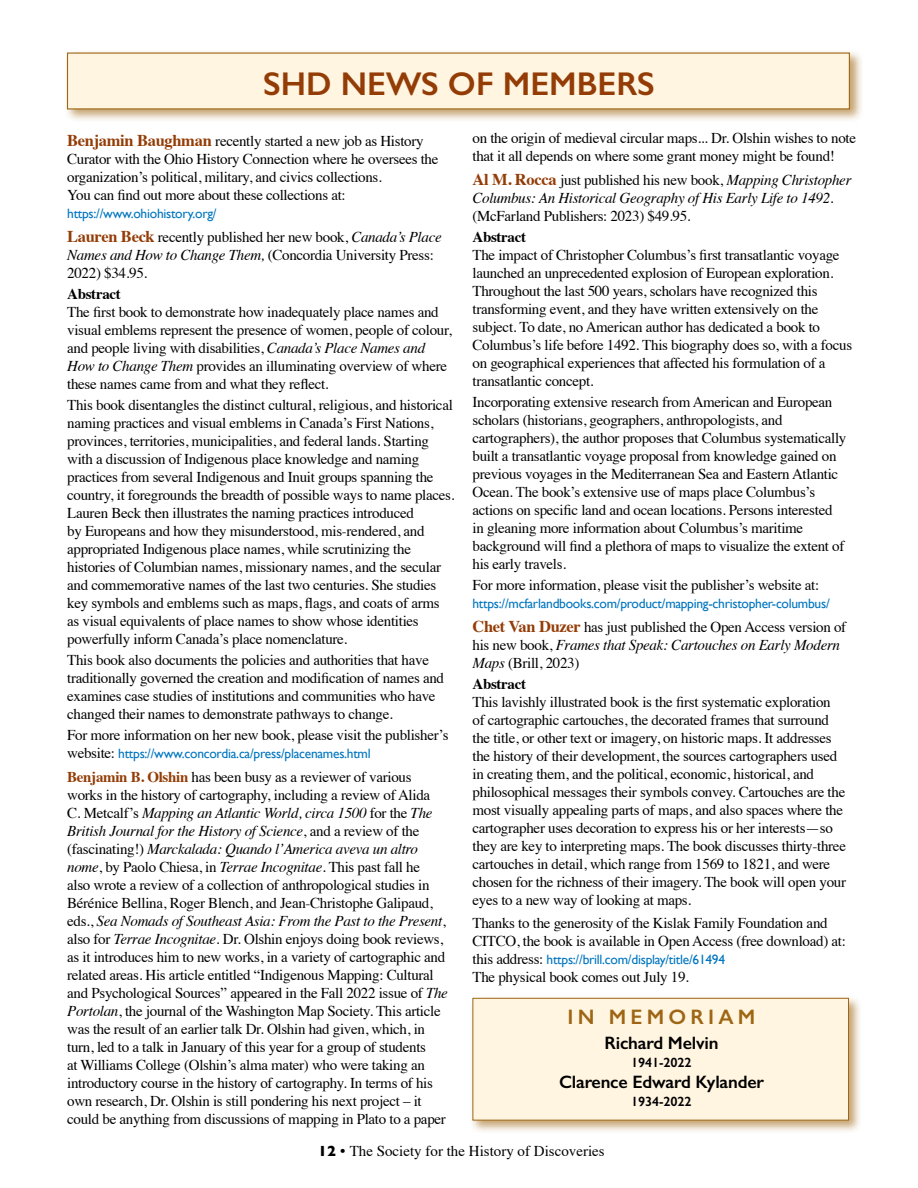
<style>
.page{position:relative;width:918px;height:1188px;background:#fff}
.page>*{position:absolute;margin:0;border:0;box-sizing:border-box;transform-origin:0 0}
.t1{font:600 33px "Gill Sans";color:#933c06}
.t2{font:600 21px "Gill Sans";letter-spacing:.2em;color:#9e6614}
.t3{font:600 18px "Gill Sans";letter-spacing:-.01em;color:#000}
.t4{font:15px/18px "Times";letter-spacing:-.02em;color:#000}
.t5{font:italic 15px/18px "Times";letter-spacing:-.02em;color:#000}
.t6{font:15px "Times";color:#000}
.t7{font:700 15px "Times";letter-spacing:-.02em;color:#000}
.t8{font:13.5px "Gill Sans";letter-spacing:-.02em;color:#0076c0}
.t9{font:600 13.5px "Gill Sans";letter-spacing:-.01em;color:#000}
.s1{font-weight:700;font-size:16.5px;color:#933c06}
.s2{font-style:italic}
.s3{font-family:"Times";font-size:15px;color:#000}
.s4{font-weight:700;color:#933c06}
.s5{font-weight:700;font-style:normal;font-size:16.5px;color:#933c06}
.s6{font-style:normal}
.s7{font-family:"Gill Sans";font-weight:700}
.s8{font-family:"Gill Sans";font-weight:600}
</style>
<div class="page">
<div style="left:64px;top:50px;width:799px;height:73px;background:#9e6614;opacity:.6"></div>
<div style="left:67px;top:52px;width:783px;height:58px;background:#fff5e1;border:1px solid #9e6614"></div>
<div style="left:470px;top:995px;width:392px;height:139px;background:#9e6614;opacity:.6"></div>
<div style="left:472px;top:998px;width:377px;height:122px;background:#fff5e1;border:1px solid #9e6614"></div>
<h1 class="t1" style="left:263px;top:64px;width:393px">SHD NEWS OF MEMBERS</h1>
<p class="t4" style="left:67px;top:131px;width:373px"><span class="s1">Benjamin Baughman</span> recently started a new job as History Curator with the Ohio History Connection where he oversees the organization’s political, military, and civics collections.<br>You can find out more about these collections at:</p>
<p class="t8" style="left:67px;top:205px;width:151px">https://www.ohiohistory.org/</p>
<p class="t4" style="left:67px;top:227px;width:376px"><span class="s1">Lauren Beck</span> recently published her new book, <span class="s2">Canada’s Place<br>Names and How to Change Them,</span> (Concordia University Press:<br>2022) $34.95.</p>
<p class="t7" style="left:67px;top:279px;width:55px">Abstract</p>
<p class="t4" style="left:67px;top:302px;width:386px">The first book to demonstrate how inadequately place names and visual emblems represent the presence of women, people of colour, and people living with disabilities, <span class="s2">Canada’s Place Names and How to Change Them</span> provides an illuminating overview of where these names came from and what they reflect.</p>
<p class="t4" style="left:67px;top:395px;width:389px">This book disentangles the distinct cultural, religious, and historical naming practices and visual emblems in Canada’s First Nations, provinces, territories, municipalities, and federal lands. Starting with a discussion of Indigenous place knowledge and naming practices from several Indigenous and Inuit groups spanning the country, it foregrounds the breadth of possible ways to name places.<br>Lauren Beck then illustrates the naming practices introduced<br>by Europeans and how they misunderstood, mis-rendered, and appropriated Indigenous place names, while scrutinizing the histories of Columbian names, missionary names, and the secular and commemorative names of the last two centuries. She studies key symbols and emblems such as maps, flags, and coats of arms as visual equivalents of place names to show whose identities powerfully inform Canada’s place nomenclature.</p>
<p class="t4" style="left:67px;top:650px;width:378px">This book also documents the policies and authorities that have traditionally governed the creation and modification of names and examines case studies of institutions and communities who have changed their names to demonstrate pathways to change.</p>
<p class="t4" style="left:67px;top:725px;width:383px">For more information on her new book, please visit the publisher’s</p>
<p class="t8" style="left:67px;top:745px;width:305px"><span class="s3">website:</span> https://www.concordia.ca/press/placenames.html</p>
<p class="t4" style="left:67px;top:767px;width:382px"><span class="s4">Benjamin B. Olshin</span> has been busy as a reviewer of various works in the history of cartography, including a review of Alida<br>C. Metcalf’s <span class="s2">Mapping an Atlantic World, circa 1500</span> for the <span class="s2">The British Journal for the History of Science</span>, and a review of the (fascinating!) <span class="s2">Marckalada: Quando l’America aveva un altro nome</span>, by Paolo Chiesa, in <span class="s2">Terrae Incognitae</span>. This past fall he<br>also wrote a review of a collection of anthropological studies in Bérénice Bellina, Roger Blench, and Jean-Christophe Galipaud, eds., <span class="s2">Sea Nomads of Southeast Asia: From the Past to the Present</span>, also for <span class="s2">Terrae Incognitae</span>. Dr. Olshin enjoys doing book reviews, as it introduces him to new works, in a variety of cartographic and related areas. His article entitled “Indigenous Mapping: Cultural and Psychological Sources” appeared in the Fall 2022 issue of <span class="s2">The Portolan</span>, the journal of the Washington Map Society. This article was the result of an earlier talk Dr. Olshin had given, which, in turn, led to a talk in January of this year for a group of students<br>at Williams College (Olshin’s alma mater) who were taking an introductory course in the history of cartography. In terms of his own research, Dr. Olshin is still pondering his next project – it could be anything from discussions of mapping in Plato to a paper</p>
<p class="t4" style="left:472px;top:128px;width:385px">on the origin of medieval circular maps... Dr. Olshin wishes to note that it all depends on where some grant money might be found!</p>
<p class="t5" style="left:472px;top:170px;width:381px"><span class="s5">Al M. Rocca</span> <span class="s6">just published his new book,</span> Mapping Christopher<br>Columbus: An Historical Geography of His Early Life to 1492<span class="s6">. (McFarland Publishers: 2023) $49.95.</span></p>
<p class="t7" style="left:473px;top:223px;width:55px">Abstract</p>
<p class="t4" style="left:473px;top:245px;width:381px">The impact of Christopher Columbus’s first transatlantic voyage launched an unprecedented explosion of European exploration.<br>Throughout the last 500 years, scholars have recognized this transforming event, and they have written extensively on the subject. To date, no American author has dedicated a book to Columbus’s life before 1492. This biography does so, with a focus on geographical experiences that affected his formulation of a transatlantic concept.</p>
<p class="t4" style="left:473px;top:392px;width:375px">Incorporating extensive research from American and European scholars (historians, geographers, anthropologists, and cartographers), the author proposes that Columbus systematically built a transatlantic voyage proposal from knowledge gained on previous voyages in the Mediterranean Sea and Eastern Atlantic Ocean. The book’s extensive use of maps place Columbus’s actions on specific land and ocean locations. Persons interested in gleaning more information about Columbus’s maritime background will find a plethora of maps to visualize the extent of his early travels.</p>
<p class="t4" style="left:473px;top:575px;width:348px">For more information, please visit the publisher’s website at:</p>
<p class="t8" style="left:472px;top:596px;width:359px">https://mcfarlandbooks.com/product/mapping-christopher-columbus/</p>
<p class="t4" style="left:472px;top:617px;width:375px"><span class="s1">Chet Van Duzer</span> has just published the Open Access version of his new book, <span class="s2">Frames that Speak: Cartouches on Early Modern<br>Maps</span> (Brill, 2023)</p>
<p class="t7" style="left:473px;top:670px;width:55px">Abstract</p>
<p class="t4" style="left:473px;top:692px;width:375px">This lavishly illustrated book is the first systematic exploration of cartographic cartouches, the decorated frames that surround the title, or other text or imagery, on historic maps. It addresses the history of their development, the sources cartographers used in creating them, and the political, economic, historical, and philosophical messages their symbols convey. Cartouches are the most visually appealing parts of maps, and also spaces where the cartographer uses decoration to express his or her interests—so they are key to interpreting maps. The book discusses thirty-three cartouches in detail, which range from 1569 to 1821, and were chosen for the richness of their imagery. The book will open your eyes to a new way of looking at maps.</p>
<p class="t4" style="left:473px;top:913px;width:375px">Thanks to the generosity of the Kislak Family Foundation and<br>CITCO, the book is available in Open Access (free download) at:</p>
<p class="t8" style="left:473px;top:951px;width:254px"><span class="s3">this address:</span> https://brill.com/display/title/61494</p>
<p class="t4" style="left:472px;top:967px;width:218px">The physical book comes out July 19.</p>
<h2 class="t2" style="left:568px;top:1004px;width:189px">IN MEMORIAM</h2>
<p class="t3" style="left:604px;top:1032px;width:116px">Richard Melvin</p>
<p class="t9" style="left:631px;top:1055px;width:62px">1941-2022</p>
<p class="t3" style="left:559px;top:1071px;width:207px">Clarence Edward Kylander</p>
<p class="t9" style="left:631px;top:1094px;width:62px">1934-2022</p>
<p class="t6" style="left:318px;top:1137px;width:288px"><span class="s7">12</span> <span class="s8">•</span> The Society for the History of Discoveries</p>
</div>
